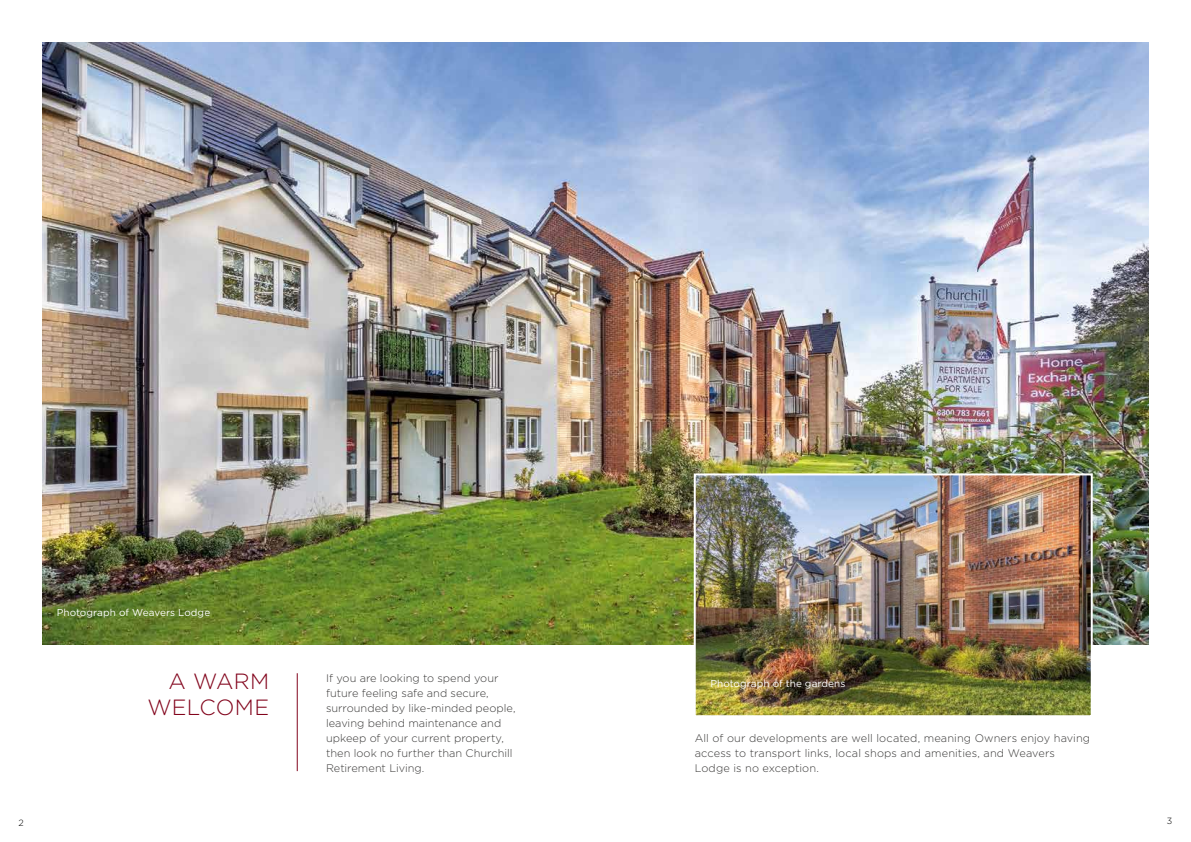
<style>
.page{position:relative;width:1191px;height:842px;background:#fff}
.page>*{position:absolute;margin:0;border:0;box-sizing:border-box;transform-origin:0 0}
.t1{font:300 22px/26.4px "Gotham";letter-spacing:.015em;color:#82041c;text-align:right}
.t2{font:300 11px/15px "Gotham";letter-spacing:.005em;color:#3a3938}
.t3{font:10px "Gotham";letter-spacing:.01em;color:#fff}
.t4{font:300 9px "Gotham";color:#000}
</style>
<div class="page">
<hr style="left:297px;top:673px;width:1px;height:98px;background:#82041c">
<img style="left:43px;top:43px;width:1105px;height:602px">
<img style="left:692px;top:472px;width:401px;height:244px">
<p class="t3" style="left:57px;top:606px;width:155px">Photograph of Weavers Lodge</p>
<h1 class="t1" style="left:147px;top:667px;width:124px">A WARM<br>WELCOME</h1>
<p class="t2" style="left:326px;top:670px;width:191px">If you are looking to spend your future feeling safe and secure, surrounded by like-minded people, leaving behind maintenance and upkeep of your current property, then look no further than Churchill<br>Retirement Living.</p>
<p class="t3" style="left:710px;top:676px;width:137px">Photograph of the gardens</p>
<p class="t2" style="left:694px;top:730px;width:397px">All of our developments are well located, meaning Owners enjoy having access to transport links, local shops and amenities, and Weavers<br>Lodge is no exception.</p>
<p class="t4" style="left:19px;top:817px;width:7px">2</p>
<p class="t4" style="left:1167px;top:815px;width:7px">3</p>
</div>
